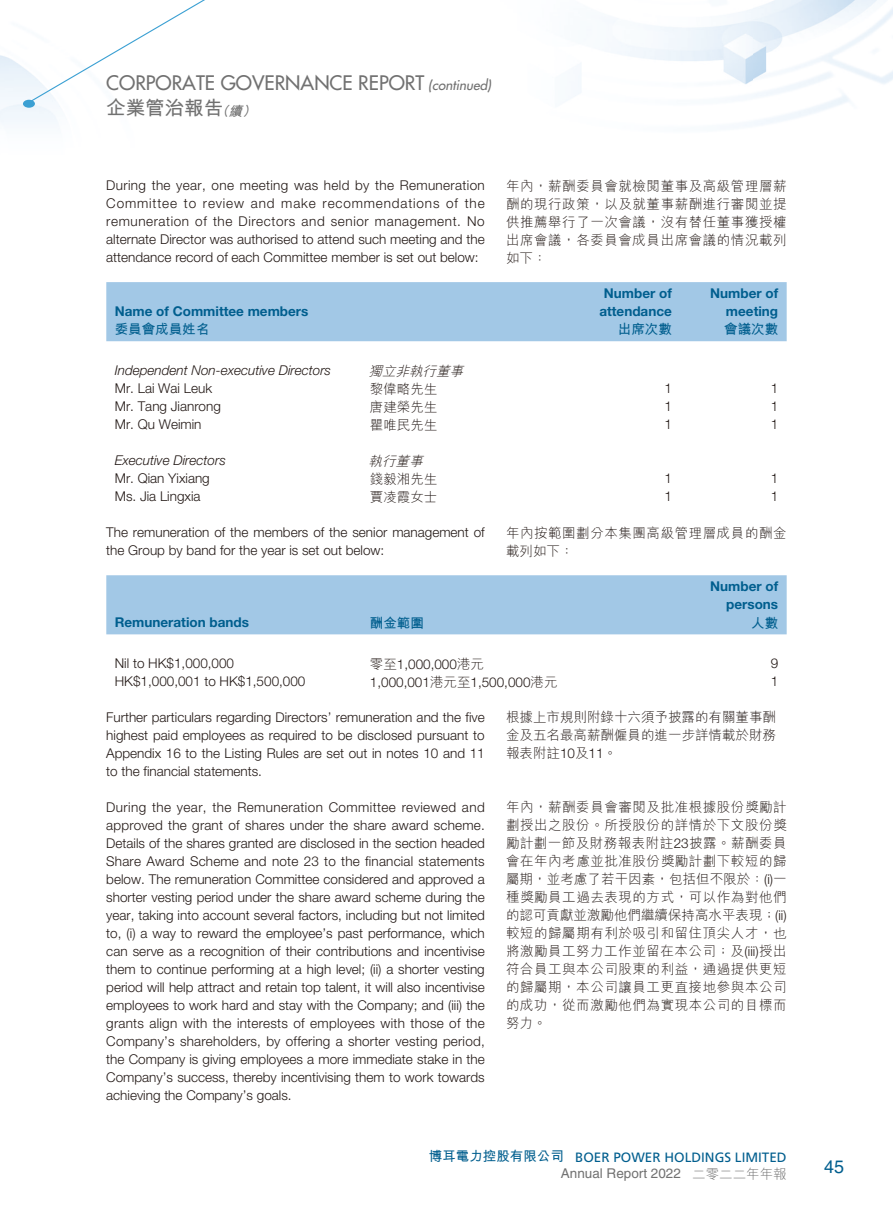
<style>
.page{position:relative;width:893px;height:1212px;background:#fff}
.page>*{position:absolute;margin:0;border:0;box-sizing:border-box;transform-origin:0 0}
.t1{font:500 19.5px "Futura Std";color:#717171}
.t2{font:19.5px "M Hei HK Bold E Ten B5 H";color:#717171}
.t3{font:18px "Helvetica LT Std";color:#005e8e}
.t4{font:300 13.5px/18px "Helvetica Neue LT Std";color:#231916;text-align:justify}
.t5{font:13.5px/18px "M Hei HK Light E Ten B5 H";letter-spacing:.04em;color:#231916;text-align:justify}
.t6{font:700 13.5px/18px "Helvetica Neue LT Std";color:#005e8e;text-align:right}
.t7{font:italic 300 13.5px "Helvetica Neue LT Std";color:#231916}
.t8{font:13.5px "Frutiger LT Std";color:#005e8e}
.t9{font:13.5px "Helvetica LT Std";color:#717171}
.t10{font:13.5px "M Hei HK Bold E Ten B5 H";color:#005e8e}
.t11{font:italic 13.5px "M Hei HK Light E Ten B5 H";color:#231916}
.s1{font-style:italic;font-size:13.5px}
.s2{font-family:"M Hei HK Light E Ten B5 H";font-weight:400}
.s3{font-family:"Helvetica Neue LT Std";font-weight:300}
.s4{font-family:"M Hei HK Bold E Ten B5 H"}
.s5{font-family:"M Hei HK Light E Ten B5 H"}
</style>
<div class="page">
<img style="left:571px;top:0;width:322px;height:126px">
<svg style="left:27px;top:0;width:178px;height:104px"></svg>
<div style="left:23px;top:100px;width:12px;height:8px;background:#3ba0d3;border-radius:50%"></div>
<div style="left:106px;top:282px;width:681px;height:59px;background:#a2c8e6"></div>
<div style="left:106px;top:575px;width:681px;height:59px;background:#a2c8e6"></div>
<h1 class="t1" style="left:106px;top:73px;width:386px">CORPORATE GOVERNANCE REPORT <span class="s1">(continued)</span></h1>
<h1 class="t2" style="left:106px;top:100px;width:154px">企業管治報告<span class="s1">（續）</span></h1>
<p class="t4" style="left:106px;top:178px;width:380px">During the year, one meeting was held by the Remuneration Committee to review and make recommendations of the remuneration of the Directors and senior management. No alternate Director was authorised to attend such meeting and the attendance record of each Committee member is set out below:</p>
<p class="t6" style="left:115px;top:304px;width:195px">Name of Committee members</p>
<p class="t5" style="left:506px;top:178px;width:282px">年內，薪酬委員會就檢閱董事及高級管理層薪酬的現行政策，以及就董事薪酬進行審閱並提供推薦舉行了一次會議，沒有替任董事獲授權出席會議，各委員會成員出席會議的情況載列如下：</p>
<p class="t6" style="left:599px;top:286px;width:74px;text-align:center">Number of attendance</p>
<p class="t6" style="left:710px;top:286px;width:69px">Number of meeting</p>
<p class="t10" style="left:115px;top:324px;width:96px">委員會成員姓名</p>
<p class="t10" style="left:618px;top:324px;width:55px">出席次數</p>
<p class="t10" style="left:724px;top:324px;width:56px">會議次數</p>
<p class="t7" style="left:115px;top:365px;width:218px">Independent Non-executive Directors</p>
<p class="t11" style="left:369px;top:365px;width:100px">獨立非執行董事</p>
<p class="t4" style="left:115px;top:381px;width:99px">Mr. Lai Wai Leuk</p>
<p class="t5" style="left:370px;top:381px;width:69px">黎偉略先生</p>
<p class="t4" style="left:664px;top:381px;width:9px">1</p>
<p class="t4" style="left:771px;top:381px;width:9px">1</p>
<p class="t4" style="left:115px;top:399px;width:108px">Mr. Tang Jianrong</p>
<p class="t5" style="left:370px;top:399px;width:69px">唐建榮先生</p>
<p class="t4" style="left:664px;top:399px;width:9px">1</p>
<p class="t4" style="left:771px;top:399px;width:9px">1</p>
<p class="t4" style="left:115px;top:417px;width:88px">Mr. Qu Weimin</p>
<p class="t5" style="left:370px;top:417px;width:69px">瞿唯民先生</p>
<p class="t4" style="left:664px;top:417px;width:9px">1</p>
<p class="t4" style="left:771px;top:417px;width:9px">1</p>
<p class="t7" style="left:115px;top:455px;width:113px">Executive Directors</p>
<p class="t11" style="left:369px;top:455px;width:59px">執行董事</p>
<p class="t4" style="left:115px;top:471px;width:97px">Mr. Qian Yixiang</p>
<p class="t5" style="left:370px;top:471px;width:69px">錢毅湘先生</p>
<p class="t4" style="left:664px;top:471px;width:9px">1</p>
<p class="t4" style="left:771px;top:471px;width:9px">1</p>
<p class="t4" style="left:115px;top:489px;width:87px">Ms. Jia Lingxia</p>
<p class="t5" style="left:370px;top:489px;width:69px">賈凌霞女士</p>
<p class="t4" style="left:664px;top:489px;width:9px">1</p>
<p class="t4" style="left:771px;top:489px;width:9px">1</p>
<p class="t4" style="left:106px;top:525px;width:380px">The remuneration of the members of the senior management of the Group by band for the year is set out below:</p>
<p class="t6" style="left:710px;top:579px;width:69px">Number of persons</p>
<p class="t6" style="left:115px;top:615px;width:136px">Remuneration bands</p>
<p class="t10" style="left:370px;top:617px;width:55px">酬金範圍</p>
<p class="t10" style="left:751px;top:617px;width:28px">人數</p>
<p class="t4" style="left:115px;top:656px;width:121px">Nil to HK$1,000,000</p>
<p class="t4" style="left:370px;top:656px;width:116px"><span class="s2">零至</span>1,000,000<span class="s2">港元</span></p>
<p class="t4" style="left:771px;top:656px;width:9px">9</p>
<p class="t4" style="left:115px;top:674px;width:192px">HK$1,000,001 to HK$1,500,000</p>
<p class="t4" style="left:370px;top:674px;width:189px">1,000,001<span class="s2">港元至</span>1,500,000<span class="s2">港元</span></p>
<p class="t4" style="left:771px;top:674px;width:9px">1</p>
<p class="t4" style="left:106px;top:710px;width:380px">Further particulars regarding Directors’ remuneration and the five highest paid employees as required to be disclosed pursuant to Appendix 16 to the Listing Rules are set out in notes 10 and 11 to the financial statements.</p>
<p class="t4" style="left:106px;top:800px;width:380px">During the year, the Remuneration Committee reviewed and approved the grant of shares under the share award scheme.<br>Details of the shares granted are disclosed in the section headed Share Award Scheme and note 23 to the financial statements below. The remuneration Committee considered and approved a shorter vesting period under the share award scheme during the year, taking into account several factors, including but not limited to, (i) a way to reward the employee’s past performance, which can serve as a recognition of their contributions and incentivise them to continue performing at a high level; (ii) a shorter vesting period will help attract and retain top talent, it will also incentivise employees to work hard and stay with the Company; and (iii) the grants align with the interests of employees with those of the Company’s shareholders, by offering a shorter vesting period, the Company is giving employees a more immediate stake in the Company’s success, thereby incentivising them to work towards achieving the Company’s goals.</p>
<p class="t5" style="left:506px;top:526px;width:282px">年內按範圍劃分本集團高級管理層成員的酬金載列如下：</p>
<p class="t5" style="left:506px;top:710px;width:271px">根據上市規則附錄十六須予披露的有關董事酬金及五名最高薪酬僱員的進一步詳情載於財務報表附註<span class="s3">10</span>及<span class="s3">11</span>。</p>
<p class="t5" style="left:506px;top:800px;width:282px">年內，薪酬委員會審閱及批准根據股份獎勵計劃授出之股份。所授股份的詳情於下文股份獎勵計劃一節及財務報表附註<span class="s3">23</span>披露。薪酬委員會在年內考慮並批准股份獎勵計劃下較短的歸屬期，並考慮了若干因素，包括但不限於：<span class="s3">(i)</span>一種獎勵員工過去表現的方式，可以作為對他們的認可貢獻並激勵他們繼續保持高水平表現；<span class="s3">(ii)</span>較短的歸屬期有利於吸引和留住頂尖人才，也將激勵員工努力工作並留在本公司；及<span class="s3">(iii)</span>授出符合員工與本公司股東的利益，通過提供更短的歸屬期，本公司讓員工更直接地參與本公司的成功，從而激勵他們為實現本公司的目標而努力。</p>
<p class="t8" style="left:429px;top:1150px;width:359px"><span class="s4">博耳電力控股有限公司</span> BOER POWER HOLDINGS LIMITED</p>
<p class="t9" style="left:561px;top:1168px;width:227px">Annual Report 2022 <span class="s5">二零二二年年報</span></p>
<h2 class="t3" style="left:824px;top:1160px;width:22px">45</h2>
</div>
